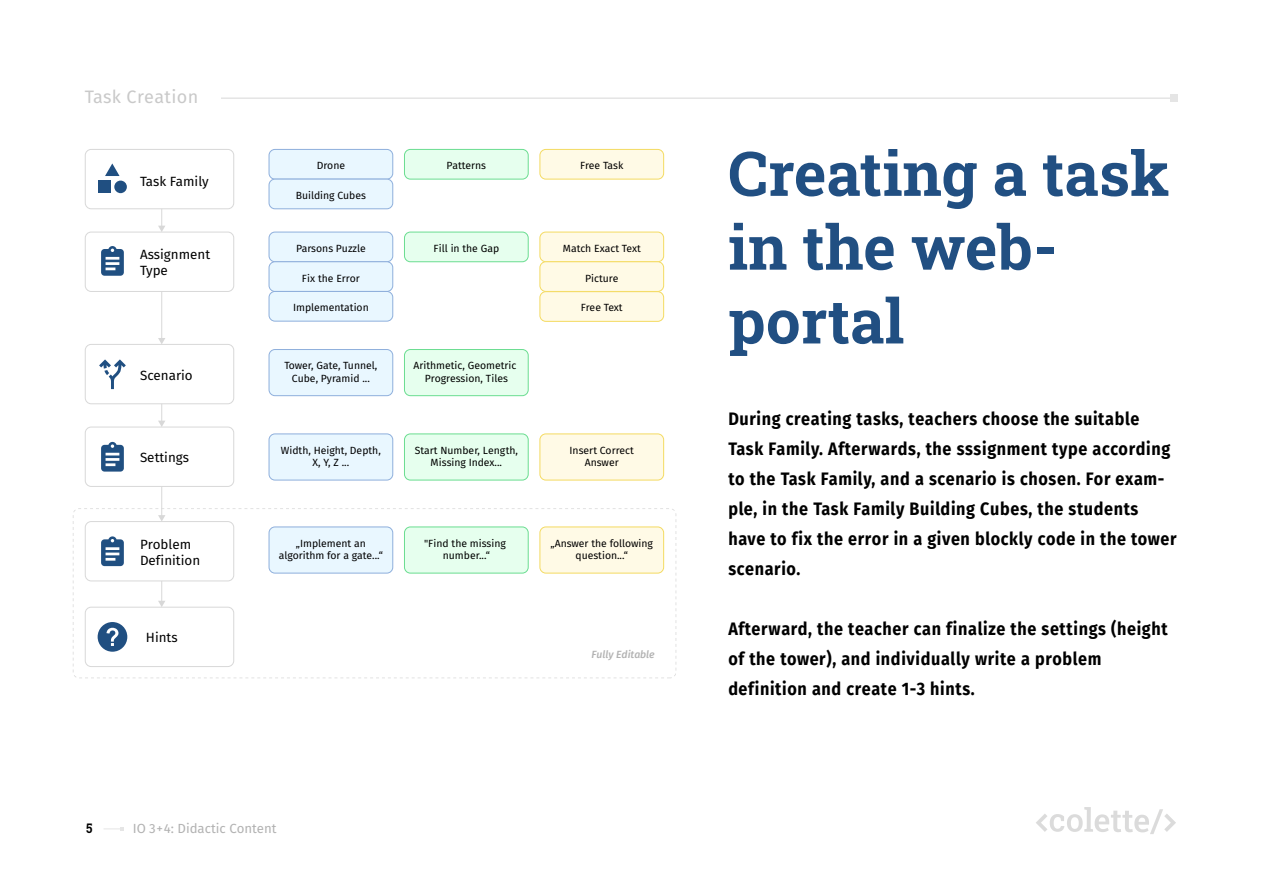
<style>
.page{position:relative;width:1263px;height:893px;background:#fff}
.page>*{position:absolute;margin:0;border:0;box-sizing:border-box;transform-origin:0 0}
.t1{font:61.5px/73.8px "Roboto Slab";color:#214f82}
.t2{font:700 18px/30px "Fira Sans";letter-spacing:.04em;color:#000;scale:.9 1}
.t3{font:18px "Fira Sans";letter-spacing:.02em;color:#c9c9c9}
.t4{font:13.35px/16px "Fira Sans";color:#000}
.t5{font:13.2px "Fira Sans";color:#b2b2b2}
.t6{font:13.2px "Roboto Slab";color:#000;scale:.9 1}
.t7{font:10.35px/12.5px "Fira Sans";color:#000;text-align:center}
.t8{font:italic 500 10.35px "Fira Sans";color:#b2b2b2}
</style>
<div class="page">
<svg style="left:104px;top:827px;width:19px;height:3px"></svg>
<svg style="left:1036px;top:807px;width:140px;height:27px"></svg>
<hr style="left:85px;top:97px;width:1088px;height:2px;background:#e5e5e5">
<div style="left:1170px;top:94px;width:7px;height:8px;background:#e5e5e5"></div>
<div style="left:85px;top:84px;width:135px;height:24px;background:#fff"></div>
<div style="left:85px;top:149px;width:149px;height:60px;border:1px solid #d8d8d8;border-radius:6px"></div>
<div style="left:98px;top:181px;width:13px;height:12px;background:#204f81"></div>
<div style="left:114px;top:181px;width:13px;height:12px;background:#204f81;border-radius:50%"></div>
<svg style="left:105px;top:163px;width:15px;height:13px"></svg>
<div style="left:85px;top:232px;width:149px;height:60px;border:1px solid #d8d8d8;border-radius:6px"></div>
<svg style="left:101px;top:246px;width:23px;height:30px"></svg>
<div style="left:85px;top:427px;width:149px;height:60px;border:1px solid #d8d8d8;border-radius:6px"></div>
<svg style="left:101px;top:442px;width:23px;height:30px"></svg>
<div style="left:85px;top:344px;width:149px;height:60px;border:1px solid #d8d8d8;border-radius:6px"></div>
<svg style="left:99px;top:359px;width:27px;height:30px"></svg>
<svg style="left:158px;top:209px;width:7px;height:23px"></svg>
<hr style="left:161px;top:291px;width:1px;height:48px;background:#d8d8d8">
<svg style="left:158px;top:338px;width:7px;height:6px"></svg>
<svg style="left:158px;top:404px;width:7px;height:23px"></svg>
<hr style="left:161px;top:486px;width:1px;height:30px;background:#d8d8d8">
<svg style="left:73px;top:508px;width:603px;height:170px"></svg>
<div style="left:269px;top:149px;width:124px;height:30px;background:#e9f7ff;border-radius:6px"></div>
<div style="left:269px;top:149px;width:124px;height:30px;border:1px solid #8eafdc;border-radius:6px"></div>
<div style="left:404px;top:149px;width:124px;height:30px;background:#e6ffee;border-radius:6px"></div>
<div style="left:404px;top:149px;width:125px;height:30px;border:1px solid #6bdd91;border-radius:6px"></div>
<div style="left:404px;top:232px;width:124px;height:30px;background:#e6ffee;border-radius:6px"></div>
<div style="left:404px;top:232px;width:125px;height:30px;border:1px solid #6bdd91;border-radius:6px"></div>
<div style="left:269px;top:179px;width:124px;height:30px;background:#e9f7ff;border-radius:6px"></div>
<div style="left:269px;top:179px;width:124px;height:30px;border:1px solid #8eafdc;border-radius:6px"></div>
<div style="left:269px;top:232px;width:124px;height:30px;background:#e9f7ff;border-radius:6px"></div>
<div style="left:269px;top:232px;width:124px;height:30px;border:1px solid #8eafdc;border-radius:6px"></div>
<div style="left:269px;top:262px;width:124px;height:29px;background:#e9f7ff;border-radius:6px"></div>
<div style="left:269px;top:261px;width:124px;height:31px;border:1px solid #8eafdc;border-radius:6px"></div>
<div style="left:269px;top:291px;width:124px;height:30px;background:#e9f7ff;border-radius:6px"></div>
<div style="left:269px;top:291px;width:124px;height:30px;border:1px solid #8eafdc;border-radius:6px"></div>
<div style="left:269px;top:349px;width:124px;height:47px;background:#e9f7ff;border-radius:6px"></div>
<div style="left:269px;top:349px;width:124px;height:47px;border:1px solid #8eafdc;border-radius:6px"></div>
<div style="left:404px;top:349px;width:124px;height:47px;background:#e6ffee;border-radius:6px"></div>
<div style="left:404px;top:349px;width:125px;height:47px;border:1px solid #6bdd91;border-radius:6px"></div>
<div style="left:404px;top:434px;width:124px;height:46px;background:#e6ffee;border-radius:6px"></div>
<div style="left:404px;top:434px;width:125px;height:46px;border:1px solid #6bdd91;border-radius:6px"></div>
<div style="left:269px;top:434px;width:124px;height:46px;background:#e9f7ff;border-radius:6px"></div>
<div style="left:269px;top:434px;width:124px;height:46px;border:1px solid #8eafdc;border-radius:6px"></div>
<div style="left:269px;top:527px;width:124px;height:46px;background:#e9f7ff;border-radius:6px"></div>
<div style="left:269px;top:527px;width:124px;height:46px;border:1px solid #8eafdc;border-radius:6px"></div>
<div style="left:540px;top:149px;width:124px;height:30px;background:#fffae6;border-radius:6px"></div>
<div style="left:539px;top:149px;width:125px;height:30px;border:1px solid #f4db62;border-radius:6px"></div>
<div style="left:540px;top:232px;width:124px;height:30px;background:#fffae6;border-radius:6px"></div>
<div style="left:539px;top:232px;width:125px;height:30px;border:1px solid #f4db62;border-radius:6px"></div>
<div style="left:540px;top:262px;width:124px;height:29px;background:#fffae6;border-radius:6px"></div>
<div style="left:539px;top:261px;width:125px;height:31px;border:1px solid #f4db62;border-radius:6px"></div>
<div style="left:540px;top:292px;width:124px;height:29px;background:#fffae6;border-radius:6px"></div>
<div style="left:539px;top:291px;width:125px;height:31px;border:1px solid #f4db62;border-radius:6px"></div>
<div style="left:540px;top:434px;width:124px;height:46px;background:#fffae6;border-radius:6px"></div>
<div style="left:539px;top:434px;width:125px;height:46px;border:1px solid #f4db62;border-radius:6px"></div>
<div style="left:540px;top:527px;width:124px;height:46px;background:#fffae6;border-radius:6px"></div>
<div style="left:539px;top:527px;width:125px;height:46px;border:1px solid #f4db62;border-radius:6px"></div>
<div style="left:404px;top:527px;width:124px;height:46px;background:#e6ffee;border-radius:6px"></div>
<div style="left:404px;top:527px;width:125px;height:46px;border:1px solid #6bdd91;border-radius:6px"></div>
<p class="t3" style="left:85px;top:84px;width:115px">Task Creation</p>
<p class="t4" style="left:140px;top:174px;width:70px">Task Family</p>
<p class="t4" style="left:140px;top:247px;width:72px">Assignment<br>Type</p>
<p class="t4" style="left:140px;top:368px;width:54px">Scenario</p>
<p class="t4" style="left:140px;top:450px;width:51px">Settings</p>
<p class="t4" style="left:140px;top:537px;width:62px">Problem<br>Definition</p>
<p class="t4" style="left:146px;top:630px;width:33px">Hints</p>
<p class="t7" style="left:317px;top:160px;width:30px">Drone</p>
<p class="t7" style="left:447px;top:160px;width:41px">Patterns</p>
<p class="t7" style="left:580px;top:160px;width:45px">Free Task</p>
<p class="t7" style="left:296px;top:190px;width:72px">Building Cubes</p>
<p class="t7" style="left:296px;top:243px;width:71px">Parsons Puzzle</p>
<p class="t7" style="left:302px;top:272px;width:59px">Fix the Error</p>
<p class="t7" style="left:293px;top:302px;width:77px">Implementation</p>
<p class="t7" style="left:433px;top:243px;width:67px">Fill in the Gap</p>
<p class="t7" style="left:563px;top:243px;width:80px">Match Exact Text</p>
<p class="t7" style="left:585px;top:272px;width:35px">Picture</p>
<p class="t7" style="left:581px;top:302px;width:43px">Free Text</p>
<p class="t7" style="left:284px;top:360px;width:95px">Tower, Gate, Tunnel,<br>Cube, Pyramid ...</p>
<p class="t7" style="left:413px;top:360px;width:104px">Arithmetic, Geometric<br>Progression, Tiles</p>
<p class="t7" style="left:281px;top:445px;width:101px">Width, Height, Depth,<br>X, Y, Z ...</p>
<p class="t7" style="left:415px;top:445px;width:105px">Start Number, Length,<br>Missing Index...</p>
<p class="t7" style="left:569px;top:445px;width:66px">Insert Correct<br>Answer</p>
<p class="t7" style="left:279px;top:538px;width:106px">„Implement an algorithm for a gate...“</p>
<p class="t7" style="left:424px;top:538px;width:83px">"Find the missing number...“</p>
<p class="t7" style="left:551px;top:538px;width:104px">„Answer the following question...“</p>
<p class="t8" style="left:591px;top:647px;width:65px">Fully Editable</p>
<p class="t6" style="left:86px;top:820px;width:9px">5</p>
<p class="t5" style="left:133px;top:819px;width:145px">IO 3+4: Didactic Content</p>
<h1 class="t1" style="left:728px;top:135px;width:443px">Creating a task in the web&shy;portal</h1>
<p class="t2" style="left:728px;top:405px;width:500px">During creating tasks, teachers choose the suitable Task Family. Afterwards, the sssignment type according to the Task Family, and a scenario is chosen. For exam&shy;ple, in the Task Family Building Cubes, the students have to fix the error in a given blockly code in the tower scenario.</p>
<p class="t2" style="left:728px;top:615px;width:490px">Afterward, the teacher can finalize the settings (height of the tower), and individually write a problem definition and create 1-3 hints.</p>
</div>
